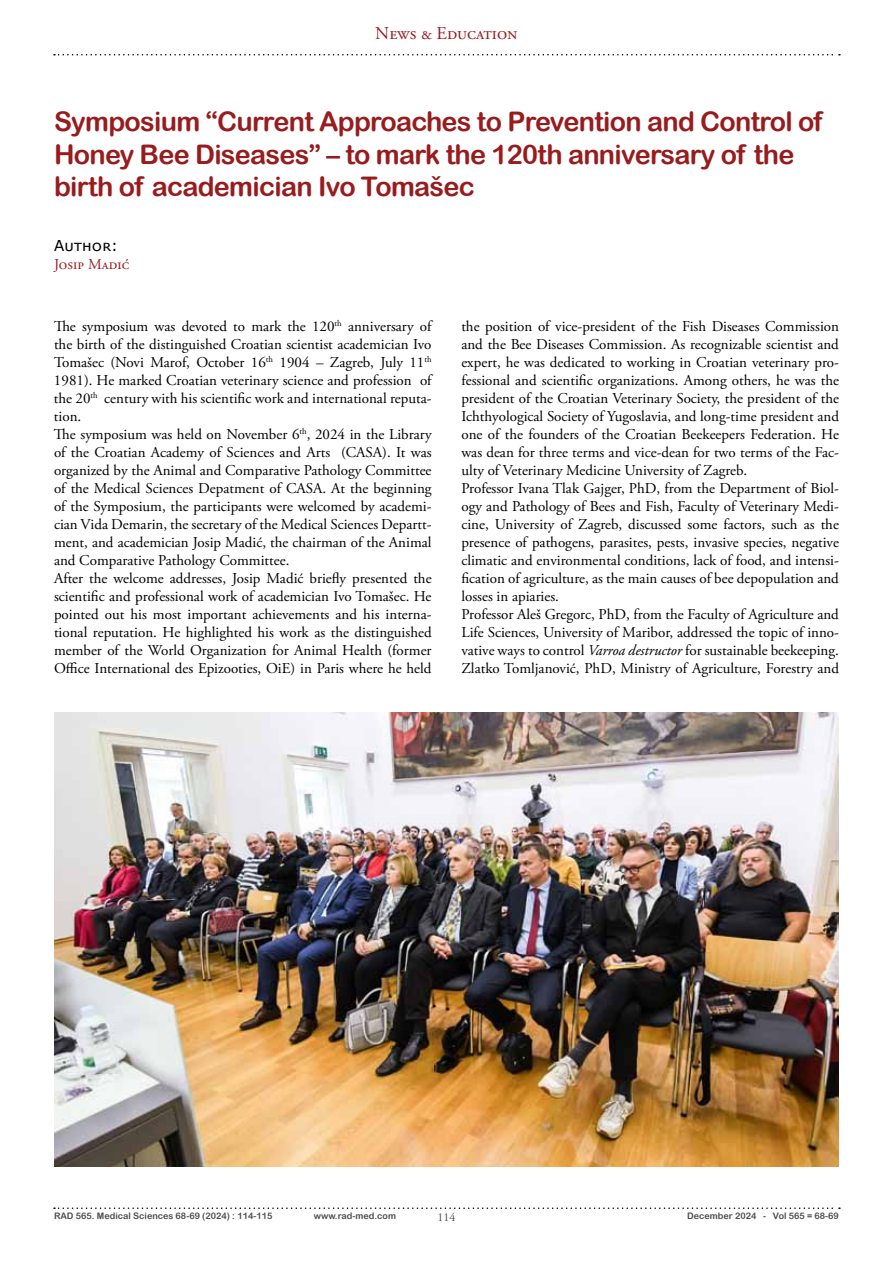
<style>
.page{position:relative;width:893px;height:1263px;background:#fff}
.page>*{position:absolute;margin:0;border:0;box-sizing:border-box;transform-origin:0 0}
.t1{font:27px/32.4px "Arial Rounded MT Bold";letter-spacing:-.025em;color:#981c1e}
.t2{font:18px "Adobe Garamond Pro";color:#981c1e}
.t3{font:15px/18px "Adobe Garamond Pro";color:#000}
.t4{font:15px "Adobe Garamond Pro";letter-spacing:.005em;color:#981c1e}
.t5{font:15px "Verdana";letter-spacing:.005em;color:#000}
.t6{font:12px "Adobe Garamond Pro";color:#4d4d4d}
.t7{font:9px "Arial Rounded MT Bold";color:#4d4d4d}
.s1{font-style:italic}
</style>
<div class="page">
<svg style="left:54px;top:54px;width:786px;height:2px"></svg>
<svg style="left:54px;top:1207px;width:786px;height:2px"></svg>
<img style="left:54px;top:713px;width:785px;height:453px">
<p class="t2" style="left:375px;top:23px;width:144px">News &amp; Education</p>
<h1 class="t1" style="left:54px;top:105px;width:770px">Symposium “Current Approaches to Prevention and Control of<br>Honey Bee Diseases” – to mark the 120th anniversary of the birth of academician Ivo Tomašec</h1>
<p class="t5" style="left:54px;top:235px;width:66px">Author:</p>
<p class="t4" style="left:54px;top:255px;width:77px">Josip Madić</p>
<p class="t3" style="left:54px;top:318px;width:379px">The symposium was devoted to mark the 120<sup>th</sup> anniversary of the birth of the distinguished Croatian scientist academician Ivo Tomašec (Novi Marof, October 16<sup>th</sup> 1904 – Zagreb, July 11<sup>th </sup>1981). He marked Croatian veterinary science and profession of the 20<sup>th</sup> century with his scientific work and international reputa&shy;tion.<br>The symposium was held on November 6<sup>th</sup>, 2024 in the Library of the Croatian Academy of Sciences and Arts (CASA). It was organized by the Animal and Comparative Pathology Committee of the Medical Sciences Depatment of CASA. At the beginning of the Symposium, the participants were welcomed by academi&shy;cian Vida Demarin, the secretary of the Medical Sciences Departt&shy;ment, and academician Josip Madić, the chairman of the Animal and Comparative Pathology Committee.<br>After the welcome addresses, Josip Madić briefly presented the scientific and professional work of academician Ivo Tomašec. He pointed out his most important achievements and his interna&shy;tional reputation. He highlighted his work as the distinguished member of the World Organization for Animal Health (former Office International des Epizooties, OiE) in Paris where he held</p>
<p class="t3" style="left:461px;top:318px;width:379px">the position of vice-president of the Fish Diseases Commission and the Bee Diseases Commission. As recognizable scientist and expert, he was dedicated to working in Croatian veterinary pro&shy;fessional and scientific organizations. Among others, he was the president of the Croatian Veterinary Society, the president of the Ichthyological Society of Yugoslavia, and long-time president and one of the founders of the Croatian Beekeepers Federation. He was dean for three terms and vice-dean for two terms of the Fac&shy;ulty of Veterinary Medicine University of Zagreb.<br>Professor Ivana Tlak Gajger, PhD, from the Department of Biol&shy;ogy and Pathology of Bees and Fish, Faculty of Veterinary Medi&shy;cine, University of Zagreb, discussed some factors, such as the presence of pathogens, parasites, pests, invasive species, negative climatic and environmental conditions, lack of food, and intensi&shy;fication of agriculture, as the main causes of bee depopulation and losses in apiaries.<br>Professor Aleš Gregorc, PhD, from the Faculty of Agriculture and Life Sciences, University of Maribor, addressed the topic of inno&shy;vative ways to control <span class="s1">Varroa destructor</span> for sustainable beekeeping.<br>Zlatko Tomljanović, PhD, Ministry of Agriculture, Forestry and</p>
<p class="t7" style="left:54px;top:1210px;width:220px">RAD 565. Medical Sciences 68-69 (2024) : 114-115</p>
<p class="t7" style="left:314px;top:1210px;width:84px">www.rad-med.com</p>
<p class="t6" style="left:437px;top:1210px;width:19px">114</p>
<p class="t7" style="left:687px;top:1210px;width:153px">December 2024 - Vol 565 = 68-69</p>
</div>
